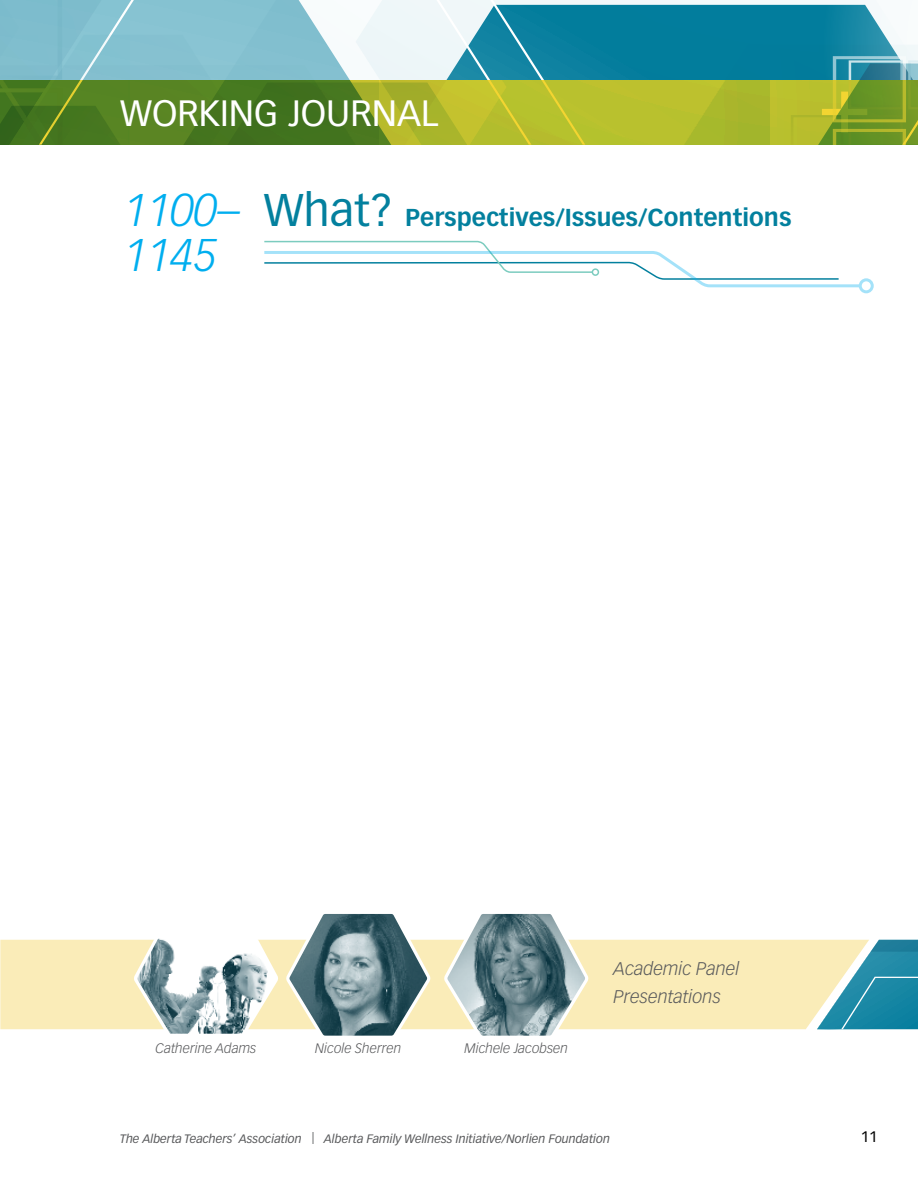
<style>
.page{position:relative;width:918px;height:1188px;background:#fff}
.page>*{position:absolute;margin:0;border:0;box-sizing:border-box;transform-origin:0 0}
.t1{font:italic 300 45px "Vectora LT Std";color:#00aeef}
.t2{font:36px "Vectora LT Std";color:#fff}
.t3{font:700 24px "Vectora LT Std";color:#03809e}
.t4{font:italic 300 18px/28.5px "Vectora LT Std";color:#58595b}
.t5{font:15px "Vectora LT Std";color:#000}
.t6{font:italic 300 13.5px "Vectora LT Std";color:#58595b}
.t7{font:italic 12px "Vectora LT Std";color:#58595b}
.s1{font-weight:300;font-style:italic;font-size:45px;color:#00aeef}
.s2{font-weight:400;font-size:45px}
</style>
<div class="page">
<svg style="left:532px;top:0;width:113px;height:80px;background:#1586a3"></svg>
<svg style="left:507px;top:0;width:25px;height:80px;background:#288faa"></svg>
<svg style="left:645px;top:0;width:273px;height:80px;background:#3093ad"></svg>
<svg style="left:0;top:0;width:507px;height:80px"></svg>
<svg style="left:0;top:80px;width:918px;height:65px;background:#859f27"></svg>
<svg style="left:817px;top:940px;width:101px;height:90px;background:#238ba7"></svg>
<svg style="left:0;top:940px;width:869px;height:89px;background:#efe7b8"></svg>
<svg style="left:132px;top:914px;width:301px;height:122px"></svg>
<svg style="left:442px;top:914px;width:149px;height:122px;background:#9aaba8"></svg>
<svg style="left:264px;top:240px;width:596px;height:49px"></svg>
<div style="left:859px;top:278px;width:15px;height:15px;border:3px solid #00aeef;border-radius:50%"></div>
<h2 class="t2" style="left:120px;top:92px;width:320px">WORKING JOURNAL</h2>
<h3 class="t3" style="left:124px;top:203px;width:669px"><span class="s1">1100–</span> <span class="s2">WHAT?</span> Perspectives/Issues/Contentions</h3>
<h1 class="t1" style="left:124px;top:228px;width:95px">1145</h1>
<p class="t6" style="left:156px;top:1040px;width:103px">Catherine Adams</p>
<p class="t6" style="left:315px;top:1040px;width:88px">Nicole Sherren</p>
<p class="t6" style="left:465px;top:1040px;width:105px">Michele Jacobsen</p>
<h3 class="t4" style="left:614px;top:954px;width:128px">Academic Panel<br>Presentations</h3>
<p class="t7" style="left:120px;top:1132px;width:491px">The Alberta Teachers’ Association | Alberta Family Wellness Initiative/Norlien Foundation</p>
<p class="t5" style="left:861px;top:1128px;width:18px">11</p>
</div>
